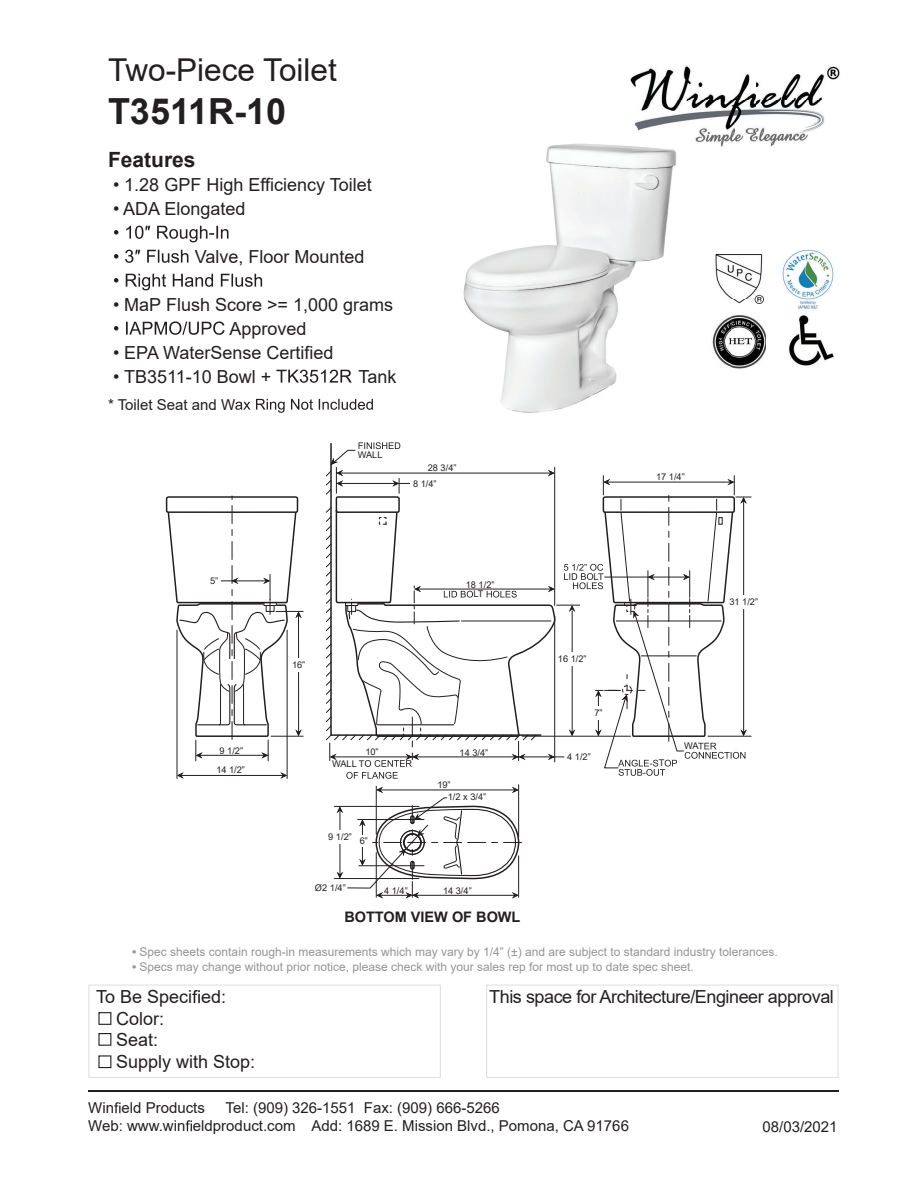
<style>
.page{position:relative;width:918px;height:1188px;background:#fff}
.page>*{position:absolute;margin:0;border:0;box-sizing:border-box;transform-origin:0 0}
.t1{font:700 36px "Arial";color:#231f20}
.t2{font:31.5px "Arial";color:#231f20}
.t3{font:700 21px "Arial";color:#231f20}
.t4{font:18px/21.6px "Arial";color:#231f20}
.t5{font:18px "Arial";letter-spacing:-.025em;color:#231f20}
.t6{font:15px/18px "Arial";color:#231f20;text-align:center}
.t7{font:700 14.55px "Arial";color:#231f20}
.t8{font:12px "Arial";color:#939598}
.t9{font:9.3px/15.6px "Arial";color:#231f20}
.s1{font-weight:700}
</style>
<div class="page">
<img style="left:630px;top:66px;width:210px;height:80px">
<hr style="left:88px;top:1090px;width:751px;height:1px;background:#231f20">
<svg style="left:114px;top:1102px;width:7px;height:11px"></svg>
<svg style="left:186px;top:1120px;width:6px;height:11px"></svg>
<svg style="left:486px;top:985px;width:352px;height:93px"></svg>
<svg style="left:89px;top:985px;width:352px;height:93px"></svg>
<img style="left:715px;top:254px;width:48px;height:45px">
<img style="left:782px;top:249px;width:52px;height:62px">
<img style="left:712px;top:299px;width:54px;height:70px">
<img style="left:789px;top:315px;width:45px;height:51px">
<svg style="left:114px;top:226px;width:114px;height:16px"></svg>
<svg style="left:114px;top:250px;width:74px;height:13px"></svg>
<svg style="left:114px;top:274px;width:148px;height:16px"></svg>
<svg style="left:114px;top:321px;width:111px;height:14px"></svg>
<svg style="left:276px;top:370px;width:76px;height:13px"></svg>
<svg style="left:235px;top:399px;width:138px;height:14px"></svg>
<hr style="left:334px;top:806px;width:85px;height:1px;background:#231f20">
<hr style="left:334px;top:878px;width:85px;height:1px;background:#231f20">
<hr style="left:518px;top:785px;width:1px;height:52px;background:#231f20">
<hr style="left:376px;top:786px;width:1px;height:48px;background:#231f20">
<svg style="left:337px;top:787px;width:185px;height:111px"></svg>
<svg style="left:165px;top:496px;width:138px;height:265px"></svg>
<hr style="left:177px;top:630px;width:1px;height:149px;background:#231f20">
<hr style="left:287px;top:630px;width:1px;height:149px;background:#231f20">
<hr style="left:180px;top:775px;width:103px;height:1px;background:#231f20">
<svg style="left:177px;top:772px;width:7px;height:7px"></svg>
<svg style="left:280px;top:772px;width:7px;height:7px"></svg>
<svg style="left:326px;top:442px;width:425px;height:337px"></svg>
<img style="left:463px;top:138px;width:217px;height:275px">
<svg style="left:638px;top:259px;width:20px;height:13px"></svg>
<h2 class="t2" style="left:108px;top:48px;width:230px">Two-Piece Toilet</h2>
<h1 class="t1" style="left:108px;top:86px;width:180px">T3511R-10</h1>
<h3 class="t3" style="left:108px;top:144px;width:89px">Features</h3>
<h3 class="t4" style="left:113px;top:173px;width:260px">• 1.28 GPF High Efficiency Toilet</h3>
<h3 class="t4" style="left:113px;top:197px;width:134px">• ADA Elongated</h3>
<h3 class="t4" style="left:195px;top:245px;width:171px">Valve, Floor Mounted</h3>
<h3 class="t4" style="left:229px;top:292px;width:165px;line-height:24px;text-indent:-116px">• MaP Flush Score &gt;= 1,000 grams<br>Approved</h3>
<h3 class="t4" style="left:113px;top:341px;width:222px">• EPA WaterSense Certified</h3>
<h3 class="t4" style="left:113px;top:365px;width:160px">• TB3511-10 Bowl +</h3>
<h3 class="t4" style="left:359px;top:365px;width:40px">Tank</h3>
<p class="t6" style="left:108px;top:395px;width:129px">* Toilet Seat and W</p>
<p class="t9" style="left:210px;top:573px;width:10px">5”</p>
<p class="t9" style="left:220px;top:743px;width:25px">9 1/2”</p>
<p class="t9" style="left:216px;top:762px;width:30px">14 1/2”</p>
<p class="t9" style="left:358px;top:447px;width:26px">WALL</p>
<p class="t9" style="left:413px;top:460px;width:45px;text-indent:15px">28 3/4”<br>8 1/4”</p>
<p class="t9" style="left:292px;top:657px;width:15px">16”</p>
<p class="t9" style="left:466px;top:580px;width:30px;line-height:9.3px;text-align:center">18 1/2”<br>LT</p>
<p class="t9" style="left:365px;top:744px;width:15px">10”</p>
<p class="t9" style="left:332px;top:756px;width:34px">WALL T</p>
<p class="t9" style="left:328px;top:829px;width:25px">9 1/2”</p>
<p class="t9" style="left:360px;top:833px;width:10px">6”</p>
<p class="t9" style="left:437px;top:777px;width:15px">19”</p>
<p class="t9" style="left:460px;top:745px;width:30px">14 3/4”</p>
<p class="t9" style="left:448px;top:789px;width:40px">1/2 x 3/4”</p>
<p class="t9" style="left:315px;top:880px;width:32px">Ø2 1/4”</p>
<p class="t9" style="left:384px;top:883px;width:25px">4 1/4”</p>
<p class="t9" style="left:443px;top:883px;width:30px">14 3/4”</p>
<p class="t7" style="left:344px;top:906px;width:178px">BOTTOM VIEW OF BOWL</p>
<p class="t9" style="left:594px;top:569px;width:12px">LT</p>
<p class="t9" style="left:558px;top:651px;width:30px">16 1/2”</p>
<p class="t9" style="left:594px;top:705px;width:10px">7”</p>
<p class="t9" style="left:567px;top:749px;width:25px">4 1/2”</p>
<p class="t9" style="left:656px;top:469px;width:30px">17 1/4”</p>
<p class="t9" style="left:729px;top:594px;width:30px">31 1/2”</p>
<p class="t9" style="left:659px;top:755px;width:7px">T</p>
<p class="t9" style="left:684px;top:738px;width:16px">WA</p>
<p class="t8" style="left:132px;top:944px;width:647px"><span class="s1">•</span> Spec sheets contain rough-in measurements which may vary by 1/4” (±) and are subject to standard industry tolerances.</p>
<p class="t8" style="left:132px;top:958px;width:563px"><span class="s1">•</span> Specs may change without prior notice, please check with your sales rep for most up to date spec sheet.</p>
<h3 class="t4" style="left:116px;top:986px;width:141px;text-indent:-20px">To Be Speci ed:<br>Color:<br>Seat:<br>Supply with Stop:</h3>
<h3 class="t5" style="left:489px;top:984px;width:346px">This space for Architecture/Engineer approval</h3>
<p class="t6" style="left:88px;top:1099px;width:542px">Tel: (909) 326-1551 Fax: (909) 666-5266<br>Web: www.win eldproduct.com Add: 1689 E. Mission Blvd., Pomona, CA 91766</p>
<p class="t6" style="left:88px;top:1099px;width:118px">Win eld Products</p>
<p class="t6" style="left:763px;top:1117px;width:77px">08/03/2021</p>
</div>
